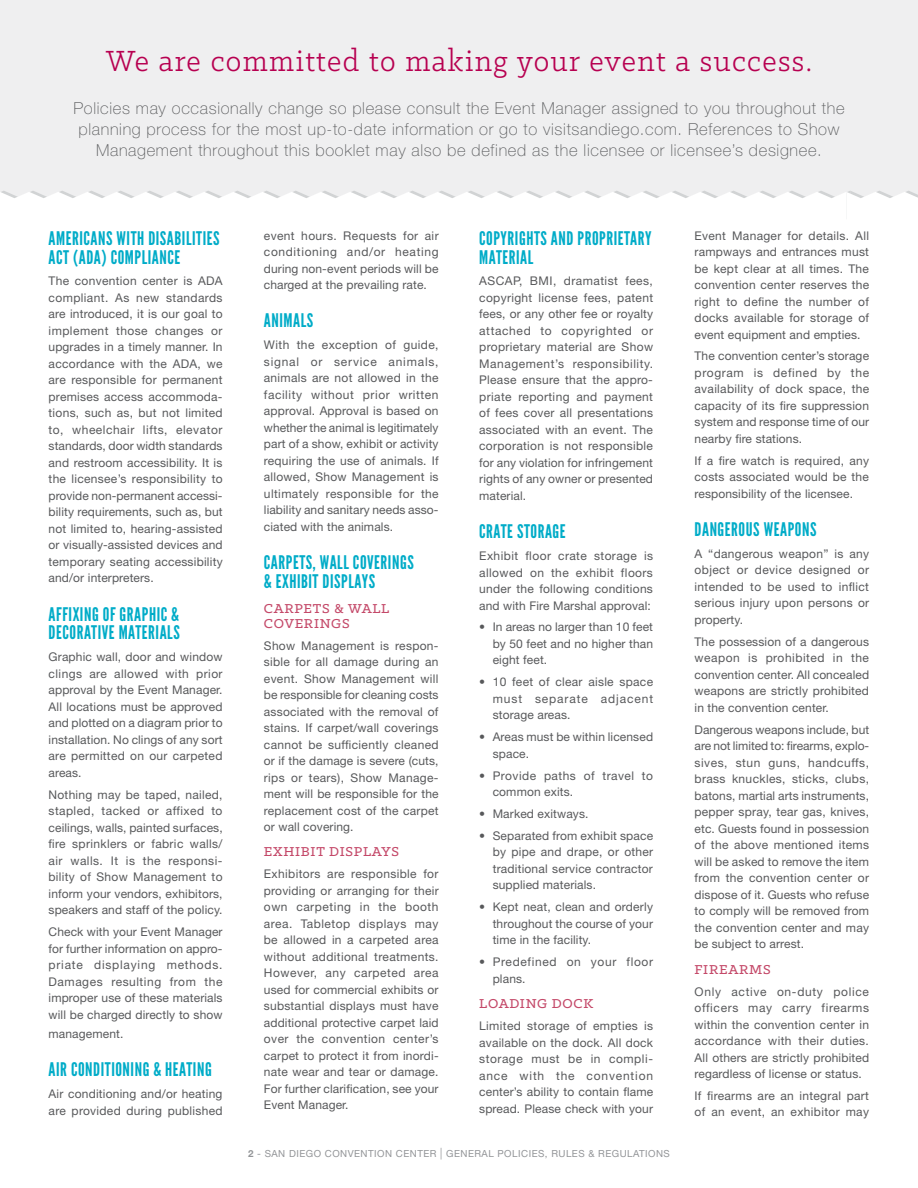
<style>
.page{position:relative;width:918px;height:1188px;background:#fff}
.page>*{position:absolute;margin:0;border:0;box-sizing:border-box;transform-origin:0 0}
.t1{font:33px "Klinic Slab";letter-spacing:.045em;color:#b70050;scale:.95 1}
.t2{font:18.75px/18.8px "League Gothic";letter-spacing:.03em;color:#00acc8}
.t3{font:100 16.5px/21px "Helvetica Neue LT Std";letter-spacing:.04em;color:#58595b;text-align:center}
.t4{font:500 14.7px/14.7px "Klinic Slab";letter-spacing:.05em;color:#c44969}
.t5{font:12px/16.5px "Helvetica Neue LT Std";letter-spacing:.01em;color:#58595b;text-align:justify}
.t6{font:12px/16.5px "Helvetica Neue LT Std";letter-spacing:.04em;color:#58595b}
.t7{font:12px/16.5px "Helvetica Neue LT Std";letter-spacing:.055em;color:#58595b}
.t8{font:9.75px "Helvetica Neue LT Std";letter-spacing:.05em;color:#939598}
.s1{font-weight:700}
.s2{font-size:11.7px}
</style>
<div class="page">
<div style="left:0;top:0;width:918px;height:206px;background:#efeff0"></div>
<svg style="left:0;top:191px;width:918px;height:15px"></svg>
<h1 class="t1" style="left:106px;top:40px;width:745px">We are committed to making your event a success.</h1>
<p class="t3" style="left:73px;top:98px;width:773px">Policies may occasionally change so please consult the Event Manager assigned to you throughout the planning process for the most up-to-date information or go to visitsandiego.com. References to Show<br>Management throughout this booklet may also be defined as the licensee or licensee’s designee.</p>
<h2 class="t2" style="left:49px;top:229px;width:172px">AMERICANS WITH DISABILITIES<br>ACT (ADA) COMPLIANCE</h2>
<p class="t5" style="left:49px;top:273px;width:176px">The convention center is ADA compliant. As new standards are introduced, it is our goal to implement those changes or upgrades in a timely manner. In accordance with the ADA, we are responsible for permanent premises access accommoda&shy;tions, such as, but not limited to, wheelchair lifts, elevator standards, door width standards and restroom accessibility. It is the licensee’s responsibility to provide non-permanent accessi&shy;bility requirements, such as, but not limited to, hearing-assisted or visually-assisted devices and temporary seating accessibility and/or interpreters.</p>
<h2 class="t2" style="left:49px;top:605px;width:133px">AFFIXING OF GRAPHIC &amp;<br>DECORATIVE MATERIALS</h2>
<p class="t5" style="left:49px;top:649px;width:176px">Graphic wall, door and window clings are allowed with prior approval by the Event Manager.<br>All locations must be approved and plotted on a diagram prior to installation. No clings of any sort are permitted on our carpeted areas.</p>
<p class="t5" style="left:49px;top:786px;width:176px">Nothing may be taped, nailed, stapled, tacked or affixed to ceilings, walls, painted surfaces, fire sprinklers or fabric walls/ air walls. It is the responsi&shy;bility of Show Management to inform your vendors, exhibitors, speakers and staff of the policy.</p>
<p class="t5" style="left:49px;top:923px;width:176px">Check with your Event Manager for further information on appro&shy;priate displaying methods.<br>Damages resulting from the improper use of these materials will be charged directly to show</p>
<p class="t5" style="left:49px;top:1025px;width:76px">management.</p>
<h2 class="t2" style="left:49px;top:1060px;width:165px">AIR CONDITIONING &amp; HEATING</h2>
<p class="t5" style="left:49px;top:1085px;width:176px">Air conditioning and/or heating are provided during published</p>
<p class="t5" style="left:264px;top:227px;width:176px">event hours. Requests for air conditioning and/or heating during non-event periods will be charged at the prevailing rate.</p>
<h2 class="t2" style="left:264px;top:311px;width:51px">ANIMALS</h2>
<p class="t5" style="left:264px;top:336px;width:176px">With the exception of guide, signal or service animals, animals are not allowed in the facility without prior written approval. Approval is based on whether the animal is legitimately part of a show, exhibit or activity requiring the use of animals. If allowed, Show Management is ultimately responsible for the liability and sanitary needs asso&shy;ciated with the animals.</p>
<h2 class="t2" style="left:264px;top:553px;width:151px">CARPETS, WALL COVERINGS &amp; EXHIBIT DISPLAYS</h2>
<p class="t4" style="left:264px;top:601px;width:127px">CARPETS &amp; WALL<br>COVERINGS</p>
<p class="t5" style="left:264px;top:637px;width:176px">Show Management is respon&shy;sible for all damage during an event. Show Management will be responsible for cleaning costs associated with the removal of stains. If carpet/wall coverings cannot be sufficiently cleaned or if the damage is severe (cuts, rips or tears), Show Manage&shy;ment will be responsible for the replacement cost of the carpet or wall covering.</p>
<p class="t4" style="left:264px;top:844px;width:137px">EXHIBIT DISPLAYS</p>
<p class="t5" style="left:264px;top:866px;width:176px">Exhibitors are responsible for providing or arranging for their own carpeting in the booth area. Tabletop displays may be allowed in a carpeted area without additional treatments.<br>However, any carpeted area used for commercial exhibits or substantial displays must have additional protective carpet laid over the convention center’s carpet to protect it from inordi&shy;nate wear and tear or damage.<br>For further clarification, see your Event Manager.</p>
<h2 class="t2" style="left:479px;top:229px;width:174px">COPYRIGHTS AND PROPRIETARY<br>MATERIAL</h2>
<p class="t5" style="left:479px;top:273px;width:175px">ASCAP, BMI, dramatist fees, copyright license fees, patent fees, or any other fee or royalty attached to copyrighted or proprietary material are Show Management’s responsibility.<br>Please ensure that the appro&shy;priate reporting and payment of fees cover all presentations associated with an event. The corporation is not responsible for any violation for infringement rights of any owner or presented material.</p>
<h2 class="t2" style="left:479px;top:522px;width:88px">CRATE STORAGE</h2>
<p class="t5" style="left:479px;top:547px;width:175px">Exhibit floor crate storage is allowed on the exhibit floors under the following conditions and with Fire Marshal approval:</p>
<p class="t5" style="left:493px;top:619px;width:162px;text-indent:-14px">• In areas no larger than 10 feet by 50 feet and no higher than eight feet.</p>
<p class="t5" style="left:493px;top:674px;width:162px;text-indent:-14px">• 10 feet of clear aisle space must separate adjacent storage areas.</p>
<p class="t5" style="left:493px;top:729px;width:162px;text-indent:-14px">• Areas must be within licensed space.</p>
<p class="t6" style="left:493px;top:767px;width:162px;text-indent:-14px">• Provide paths of travel to common exits.</p>
<p class="t5" style="left:479px;top:805px;width:111px">• Marked exitways.</p>
<p class="t5" style="left:493px;top:827px;width:162px;text-indent:-14px">• Separated from exhibit space by pipe and drape, or other traditional service contractor supplied materials.</p>
<p class="t5" style="left:493px;top:899px;width:162px;text-indent:-14px">• Kept neat, clean and orderly throughout the course of your time in the facility.</p>
<p class="t7" style="left:493px;top:954px;width:162px;text-indent:-14px">• Predefined on your floor plans.</p>
<p class="t4" style="left:479px;top:996px;width:116px">LOADING DOCK</p>
<p class="t5" style="left:479px;top:1017px;width:175px">Limited storage of empties is available on the dock. All dock storage must be in compli&shy;ance with the convention center’s ability to contain flame spread. Please check with your</p>
<p class="t8" style="left:248px;top:1147px;width:423px"><span class="s1">2</span> - SAN DIEGO CONVENTION CENTER <span class="s2">|</span> GENERAL POLICIES, RULES &amp; REGULATIONS</p>
<p class="t5" style="left:695px;top:227px;width:176px">Event Manager for details. All rampways and entrances must be kept clear at all times. The convention center reserves the right to define the number of docks available for storage of event equipment and empties.</p>
<p class="t5" style="left:695px;top:348px;width:176px">The convention center’s storage program is defined by the availability of dock space, the capacity of its fire suppression system and response time of our nearby fire stations.</p>
<p class="t5" style="left:695px;top:452px;width:176px">If a fire watch is required, any costs associated would be the responsibility of the licensee.</p>
<h2 class="t2" style="left:695px;top:520px;width:123px">DANGEROUS WEAPONS</h2>
<p class="t5" style="left:695px;top:545px;width:176px">A “dangerous weapon” is any object or device designed or intended to be used to inflict serious injury upon persons or property.</p>
<p class="t5" style="left:695px;top:633px;width:176px">The possession of a dangerous weapon is prohibited in the convention center. All concealed weapons are strictly prohibited in the convention center.</p>
<p class="t5" style="left:695px;top:721px;width:176px">Dangerous weapons include, but are not limited to: firearms, explo&shy;sives, stun guns, handcuffs, brass knuckles, sticks, clubs, batons, martial arts instruments, pepper spray, tear gas, knives, etc. Guests found in possession of the above mentioned items will be asked to remove the item from the convention center or dispose of it. Guests who refuse to comply will be removed from the convention center and may be subject to arrest.</p>
<p class="t4" style="left:695px;top:961px;width:78px">FIREARMS</p>
<p class="t5" style="left:695px;top:983px;width:176px">Only active on-duty police officers may carry firearms within the convention center in accordance with their duties.<br>All others are strictly prohibited regardless of license or status.</p>
<p class="t5" style="left:695px;top:1087px;width:176px">If firearms are an integral part of an event, an exhibitor may</p>
</div>
